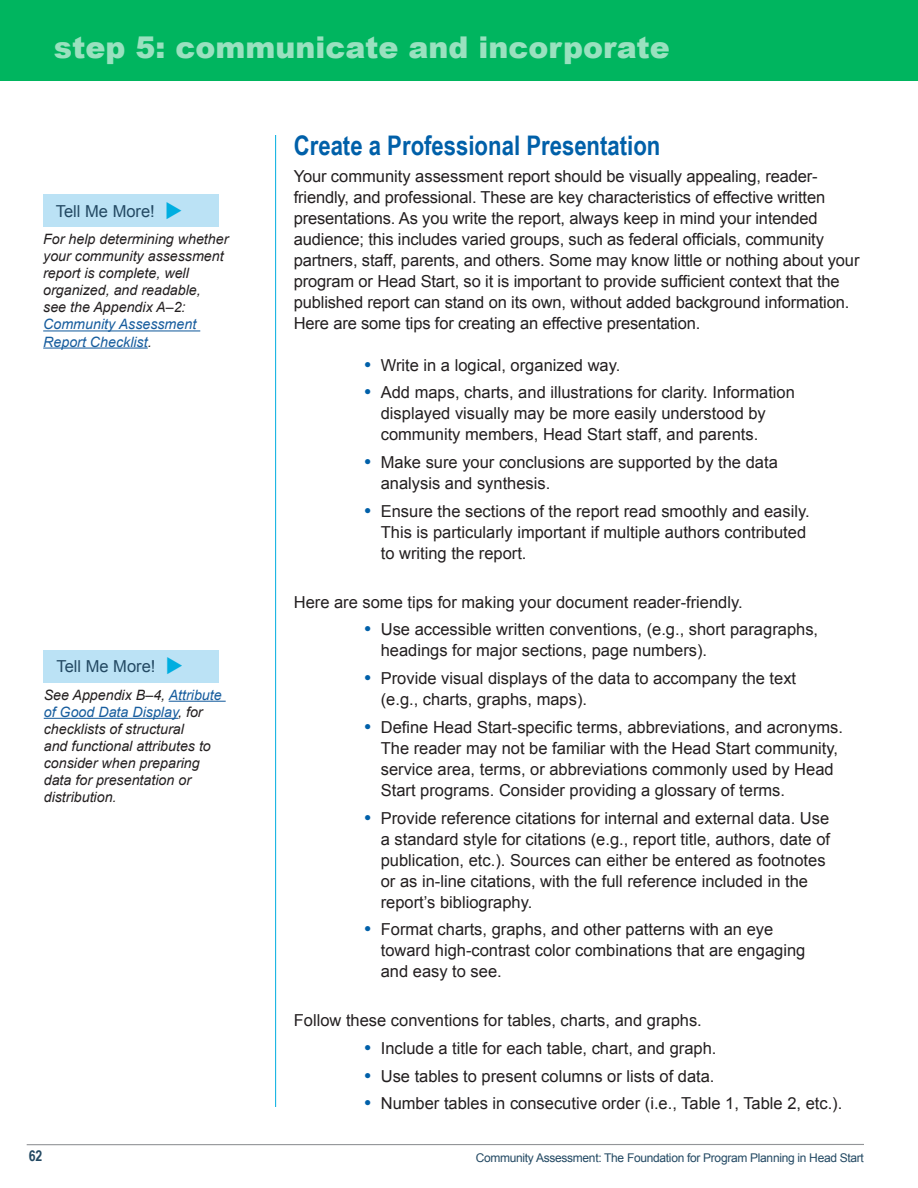
<style>
.page{position:relative;width:918px;height:1188px;background:#fff}
.page>*{position:absolute;margin:0;border:0;box-sizing:border-box;transform-origin:0 0}
.t1{font:900 30px "Arial";color:#99e1bf}
.t2{font:700 27px "Arial Narrow";color:#0060a9}
.t3{font:16.5px/21px "Arial";color:#231f20}
.t4{font:16.5px "Arial";color:#234963}
.t5{font:700 15px "Arial Narrow";color:#234963}
.t6{font:italic 14.25px/17.1px "Arial";color:#231f20}
.t7{font:12px "Arial";letter-spacing:-.025em;color:#234963}
.s1{color:#175d9e}
</style>
<div class="page">
<hr style="left:27px;top:1144px;width:837px;height:1px;background:#939598">
<hr style="left:275px;top:135px;width:1px;height:972px;background:#00aee0">
<div style="left:0;top:0;width:918px;height:81px;background:#00b55f"></div>
<hr style="left:43px;top:330px;width:157px;height:1px;background:#175d9e">
<hr style="left:43px;top:348px;width:105px;height:1px;background:#175d9e">
<hr style="left:169px;top:701px;width:57px;height:1px;background:#175d9e">
<hr style="left:44px;top:718px;width:134px;height:1px;background:#175d9e">
<div style="left:43px;top:194px;width:176px;height:33px;background:#bbe2f5"></div>
<div style="left:43px;top:650px;width:176px;height:33px;background:#bbe2f5"></div>
<h1 class="t1" style="left:54px;top:26px;width:617px">step 5: communicate and incorporate</h1>
<p class="t4" style="left:56px;top:200px;width:101px">Tell Me More!</p>
<p class="t6" style="left:43px;top:231px;width:187px">For help determining whether your community assessment report is complete, well organized, and readable,<br>see the Appendix A–2:<br><span class="s1">Community Assessment<br>Report Checklist</span>.</p>
<p class="t4" style="left:56px;top:656px;width:101px">Tell Me More!</p>
<p class="t6" style="left:44px;top:686px;width:179px">See Appendix B–4, <span class="s1">Attribute of Good Data Display</span>, for checklists of structural<br>and functional attributes to consider when preparing data for presentation or distribution.</p>
<p class="t5" style="left:29px;top:1144px;width:15px">62</p>
<h2 class="t2" style="left:294px;top:125px;width:368px">Create a Professional Presentation</h2>
<p class="t3" style="left:294px;top:166px;width:567px">Your community assessment report should be visually appealing, reader&shy;friendly, and professional. These are key characteristics of effective written presentations. As you write the report, always keep in mind your intended audience; this includes varied groups, such as federal officials, community partners, staff, parents, and others. Some may know little or nothing about your program or Head Start, so it is important to provide sufficient context that the published report can stand on its own, without added background information.<br>Here are some tips for creating an effective presentation.</p>
<p class="t3" style="left:364px;top:355px;width:258px"><sup>●</sup> Write in a logical, organized way.</p>
<p class="t3" style="left:381px;top:382px;width:416px;text-indent:-16px"><sup>●</sup> Add maps, charts, and illustrations for clarity. Information displayed visually may be more easily understood by community members, Head Start staff, and parents.</p>
<p class="t3" style="left:381px;top:452px;width:399px;text-indent:-16px"><sup>●</sup> Make sure your conclusions are supported by the data analysis and synthesis.</p>
<p class="t3" style="left:381px;top:501px;width:430px;text-indent:-16px"><sup>●</sup> Ensure the sections of the report read smoothly and easily.<br>This is particularly important if multiple authors contributed to writing the report.</p>
<p class="t3" style="left:294px;top:592px;width:451px">Here are some tips for making your document reader-friendly.</p>
<p class="t3" style="left:381px;top:619px;width:439px;text-indent:-16px"><sup>●</sup> Use accessible written conventions, (e.g., short paragraphs, headings for major sections, page numbers).</p>
<p class="t3" style="left:381px;top:668px;width:417px;text-indent:-16px"><sup>●</sup> Provide visual displays of the data to accompany the text (e.g., charts, graphs, maps).</p>
<p class="t3" style="left:381px;top:717px;width:464px;text-indent:-16px"><sup>●</sup> Define Head Start-specific terms, abbreviations, and acronyms.<br>The reader may not be familiar with the Head Start community, service area, terms, or abbreviations commonly used by Head Start programs. Consider providing a glossary of terms.</p>
<p class="t3" style="left:381px;top:808px;width:451px;text-indent:-16px"><sup>●</sup> Provide reference citations for internal and external data. Use a standard style for citations (e.g., report title, authors, date of publication, etc.). Sources can either be entered as footnotes or as in-line citations, with the full reference included in the report’s bibliography.</p>
<p class="t3" style="left:381px;top:919px;width:426px;text-indent:-16px"><sup>●</sup> Format charts, graphs, and other patterns with an eye toward high-contrast color combinations that are engaging and easy to see.</p>
<p class="t3" style="left:294px;top:1010px;width:410px">Follow these conventions for tables, charts, and graphs.</p>
<p class="t3" style="left:364px;top:1038px;width:354px"><sup>●</sup> Include a title for each table, chart, and graph.</p>
<p class="t3" style="left:364px;top:1066px;width:352px"><sup>●</sup> Use tables to present columns or lists of data.</p>
<p class="t3" style="left:364px;top:1093px;width:480px"><sup>●</sup> Number tables in consecutive order (i.e., Table 1, Table 2, etc.).</p>
<p class="t7" style="left:476px;top:1150px;width:390px">Community Assessment: The Foundation for Program Planning in Head Start</p>
</div>
